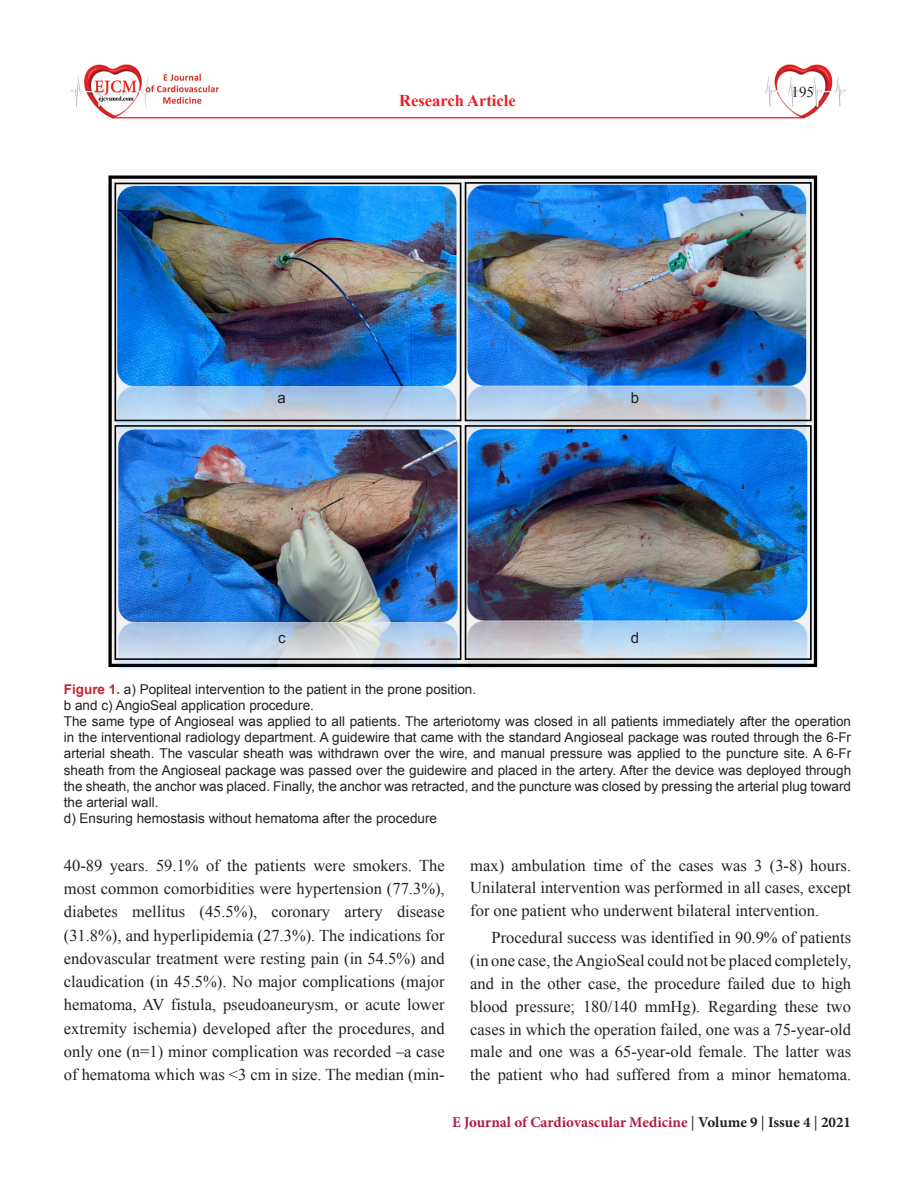
<style>
.page{position:relative;width:915px;height:1191px;background:#fff}
.page>*{position:absolute;margin:0;border:0;box-sizing:border-box;transform-origin:0 0}
.YAZI{font:16.5px/23.2px "Times New Roman";color:#231f20;text-align:justify}
.t1{font:700 16.5px "Times New Roman";color:#ee1d23}
.t2{font:700 15px "Minion Pro";color:#b11b43}
.RESİM-ALTI{font:15px "Arial";color:#231f20}
.t3{font:15px "Times New Roman";color:#231f20}
.RESİM-ALTI-2{font:13.5px/16.2px "Arial";color:#231f20;text-align:justify}
.s1{font-weight:700;color:#c42630}
.s2{font-weight:400;color:#231f20}
.s3{color:#231f20}
</style>
<div class="page">
<img style="left:70px;top:64px;width:150px;height:55px">
<img style="left:694px;top:64px;width:153px;height:55px">
<hr style="left:113px;top:117px;width:688px;height:1px;background:#ee1d23">
<img style="left:108px;top:175px;width:710px;height:494px">
<p class="t1" style="left:399px;top:89px;width:118px">Research Article</p>
<p class="RESİM-ALTI" style="left:277px;top:388px;width:10px">a</p>
<p class="RESİM-ALTI" style="left:278px;top:628px;width:9px">c</p>
<p class="RESİM-ALTI" style="left:630px;top:388px;width:10px">b</p>
<p class="RESİM-ALTI" style="left:630px;top:628px;width:10px">d</p>
<p class="t3" style="left:791px;top:82px;width:24px">195</p>
<p class="RESİM-ALTI-2" style="left:64px;top:681px;width:413px"><span class="s1">Figure 1.</span> a) Popliteal intervention to the patient in the prone position.</p>
<p class="RESİM-ALTI-2" style="left:64px;top:697px;width:251px">b and c) AngioSeal application procedure.</p>
<p class="RESİM-ALTI-2" style="left:64px;top:713px;width:788px">The same type of Angioseal was applied to all patients. The arteriotomy was closed in all patients immediately after the operation in the interventional radiology department. A guidewire that came with the standard Angioseal package was routed through the 6-Fr arterial sheath. The vascular sheath was withdrawn over the wire, and manual pressure was applied to the puncture site. A 6-Fr sheath from the Angioseal package was passed over the guidewire and placed in the artery. After the device was deployed through the sheath, the anchor was placed. Finally, the anchor was retracted, and the puncture was closed by pressing the arterial plug toward the arterial wall.</p>
<p class="RESİM-ALTI-2" style="left:64px;top:810px;width:374px">d) Ensuring hemostasis without hematoma after the procedure</p>
<p class="YAZI" style="left:64px;top:853px;width:382px">40-89 years. 59.1% of the patients were smokers. The most common comorbidities were hypertension (77.3%), diabetes mellitus (45.5%), coronary artery disease (31.8%), and hyperlipidemia (27.3%). The indications for endovascular treatment were resting pain (in 54.5%) and claudication (in 45.5%). No major complications (major hematoma, AV fistula, pseudoaneurysm, or acute lower extremity ischemia) developed after the procedures, and only one (n=1) minor complication was recorded –a case of hematoma which was &lt;3 cm in size. The median (min-</p>
<p class="YAZI" style="left:470px;top:853px;width:382px;line-height:22.8px">max) ambulation time of the cases was 3 (3-8) hours.<br>Unilateral intervention was performed in all cases, except for one patient who underwent bilateral intervention.</p>
<p class="YAZI" style="left:470px;top:926px;width:382px;line-height:22.8px;text-indent:21px">Procedural success was identified in 90.9% of patients (in one case, the AngioSeal could not be placed completely, and in the other case, the procedure failed due to high blood pressure; 180/140 mmHg). Regarding these two cases in which the operation failed, one was a 75-year-old male and one was a 65-year-old female. The latter was the patient who had suffered from a minor hematoma.</p>
<p class="t2" style="left:452px;top:1111px;width:400px">E Journal of Cardiovascular Medicine <span class="s2">|</span> <span class="s3">Volume 9</span> <span class="s2">|</span> <span class="s3">Issue 4</span> <span class="s2">|</span> <span class="s3">2021</span></p>
</div>
